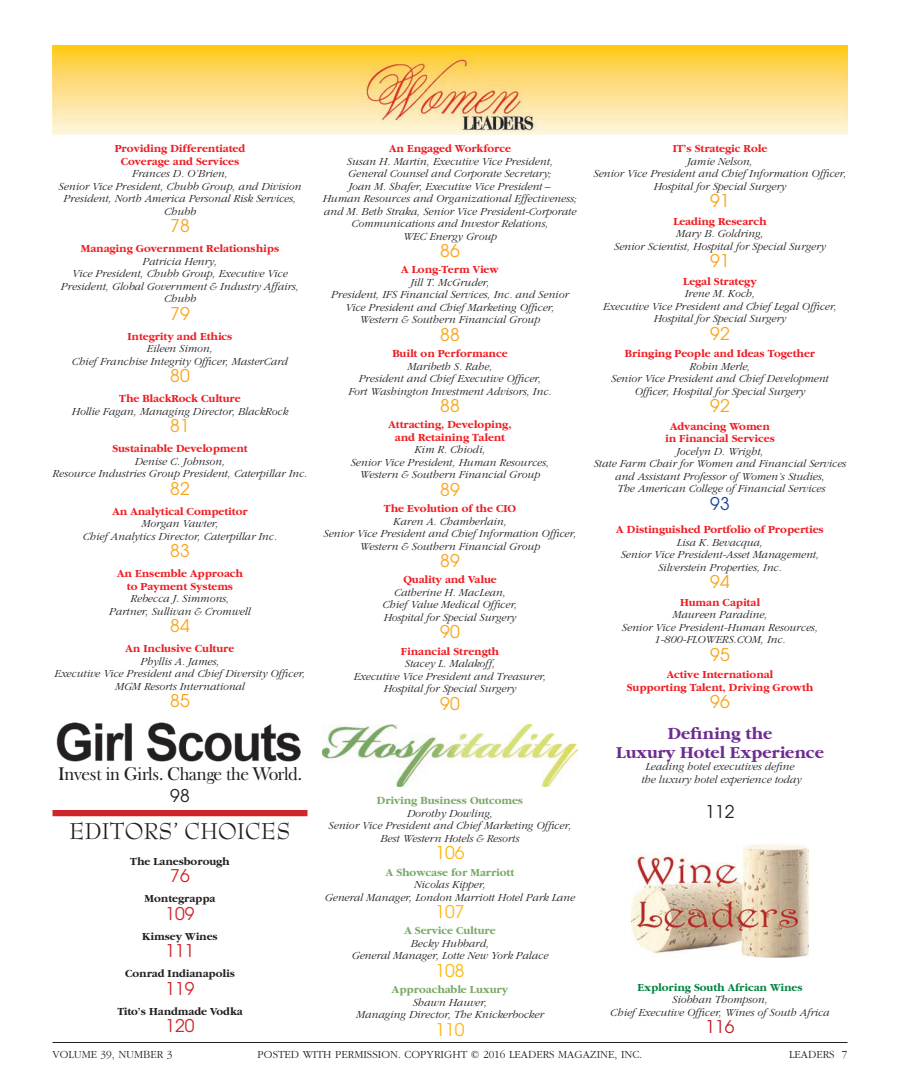
<style>
.page{position:relative;width:900px;height:1080px;background:#fff}
.page>*{position:absolute;margin:0;border:0;box-sizing:border-box;transform-origin:0 0}
.t1{font:22.5px "Bernhard Modern BT";color:#231f20}
.t2{font:18.75px "Frys Baskerville BT";letter-spacing:-.04em;color:#231f20}
.t3{font:17.5px "Avant Garde";color:#f9a51b}
.t4{font:700 17.5px/18.8px "Garamond";color:#6e2c91;text-align:center}
.t5{font:17.5px "Avant Garde";color:#d1232a}
.t6{font:17.5px "Avant Garde";color:#fcb814}
.t7{font:17.5px "Avant Garde";color:#231f20}
.t8{font:17.5px "Avant Garde";color:#be1d2c}
.t9{font:17.5px "Avant Garde";color:#18469d}
.t10{font:italic 300 11.25px/12.5px "Garamond";color:#231f20;text-align:center}
.t11{font:700 11.25px/12.5px "Garamond";color:#ee1d23;text-align:center}
.t12{font:300 11.25px "Garamond";color:#231f20}
.t13{font:700 11.25px "Garamond";color:#77a864}
.t14{font:700 11.25px "Garamond";color:#231f20}
.t15{font:700 11.25px "Garamond";color:#008141}
</style>
<div class="page">
<div style="left:52px;top:810px;width:256px;height:6px;background:#d1232a"></div>
<img style="left:52px;top:45px;width:795px;height:90px">
<img style="left:322px;top:725px;width:255px;height:61px">
<img style="left:631px;top:844px;width:178px;height:113px">
<img style="left:56px;top:722px;width:245px;height:40px">
<hr style="left:52px;top:1042px;width:796px;height:1px;background:#231f20">
<p class="t11" style="left:115px;top:143px;width:132px">Providing Differentiated<br>Coverage and Services</p>
<p class="t10" style="left:59px;top:168px;width:244px">Frances D. O’Brien,<br>Senior Vice President, Chubb Group, and Division<br>President, North America Personal Risk Services,<br>Chubb</p>
<h3 class="t3" style="left:170px;top:215px;width:21px">78</h3>
<p class="t11" style="left:81px;top:243px;width:200px">Managing Government Relationships</p>
<p class="t10" style="left:61px;top:255px;width:240px">Patricia Henry,<br>Vice President, Chubb Group, Executive Vice<br>President, Global Government &amp; Industry Affairs,<br>Chubb</p>
<h3 class="t3" style="left:170px;top:303px;width:21px">79</h3>
<p class="t11" style="left:128px;top:330px;width:106px">Integrity and Ethics</p>
<p class="t10" style="left:72px;top:343px;width:218px">Eileen Simon,<br>Chief Franchise Integrity Officer, MasterCard</p>
<h3 class="t3" style="left:170px;top:365px;width:21px">80</h3>
<p class="t11" style="left:119px;top:393px;width:123px">The BlackRock Culture</p>
<p class="t10" style="left:72px;top:405px;width:218px">Hollie Fagan, Managing Director, BlackRock</p>
<h3 class="t3" style="left:170px;top:415px;width:21px">81</h3>
<p class="t11" style="left:112px;top:443px;width:137px">Sustainable Development</p>
<p class="t10" style="left:53px;top:455px;width:256px">Denise C. Johnson,<br>Resource Industries Group President, Caterpillar Inc.</p>
<h3 class="t3" style="left:170px;top:478px;width:21px">82</h3>
<p class="t11" style="left:112px;top:505px;width:137px">An Analytical Competitor</p>
<p class="t10" style="left:83px;top:518px;width:196px">Morgan Vawter,<br>Chief Analytics Director, Caterpillar Inc.</p>
<h3 class="t3" style="left:170px;top:540px;width:21px">83</h3>
<p class="t11" style="left:117px;top:568px;width:127px">An Ensemble Approach to Payment Systems</p>
<p class="t10" style="left:109px;top:593px;width:143px">Rebecca J. Simmons,<br>Partner, Sullivan &amp; Cromwell</p>
<h3 class="t3" style="left:170px;top:615px;width:21px">84</h3>
<p class="t11" style="left:126px;top:643px;width:110px">An Inclusive Culture</p>
<p class="t10" style="left:55px;top:655px;width:252px">Phyllis A. James,<br>Executive Vice President and Chief Diversity Officer,<br>MGM Resorts International</p>
<h3 class="t3" style="left:170px;top:690px;width:21px">85</h3>
<p class="t11" style="left:389px;top:143px;width:123px">An Engaged Workforce</p>
<p class="t10" style="left:323px;top:155px;width:256px">Susan H. Martin, Executive Vice President,<br>General Counsel and Corporate Secretary;<br>Joan M. Shafer, Executive Vice President –<br>Human Resources and Organizational Effectiveness; and M. Beth Straka, Senior Vice President-Corporate Communications and Investor Relations,<br>WEC Energy Group</p>
<h3 class="t3" style="left:440px;top:240px;width:21px">86</h3>
<p class="t11" style="left:401px;top:264px;width:99px">A Long-Term View</p>
<p class="t10" style="left:331px;top:276px;width:239px">Jill T. McGruder,<br>President, IFS Financial Services, Inc. and Senior Vice President and Chief Marketing Officer, Western &amp; Southern Financial Group</p>
<h3 class="t3" style="left:440px;top:324px;width:21px">88</h3>
<p class="t11" style="left:392px;top:348px;width:117px">Built on Performance</p>
<p class="t10" style="left:348px;top:360px;width:205px">Maribeth S. Rahe,<br>President and Chief Executive Officer,<br>Fort Washington Investment Advisors, Inc.</p>
<h3 class="t3" style="left:440px;top:395px;width:21px">88</h3>
<p class="t11" style="left:388px;top:419px;width:125px">Attracting, Developing, and Retaining Talent</p>
<p class="t10" style="left:351px;top:444px;width:200px">Kim R. Chiodi,<br>Senior Vice President, Human Resources,<br>Western &amp; Southern Financial Group</p>
<h3 class="t3" style="left:440px;top:479px;width:21px">89</h3>
<p class="t11" style="left:384px;top:503px;width:134px">The Evolution of the CIO</p>
<p class="t10" style="left:324px;top:515px;width:254px">Karen A. Chamberlain,<br>Senior Vice President and Chief Information Officer,<br>Western &amp; Southern Financial Group</p>
<h3 class="t3" style="left:440px;top:550px;width:21px">89</h3>
<p class="t11" style="left:403px;top:574px;width:95px">Quality and Value</p>
<p class="t10" style="left:383px;top:586px;width:136px">Catherine H. MacLean,<br>Chief Value Medical Officer,<br>Hospital for Special Surgery</p>
<h3 class="t3" style="left:440px;top:622px;width:21px">90</h3>
<p class="t11" style="left:401px;top:645px;width:100px">Financial Strength</p>
<p class="t10" style="left:354px;top:658px;width:194px">Stacey L. Malakoff,<br>Executive Vice President and Treasurer,<br>Hospital for Special Surgery</p>
<h3 class="t3" style="left:440px;top:693px;width:21px">90</h3>
<h2 class="t2" style="left:58px;top:762px;width:246px">Invest in Girls. Change the World.</h2>
<h3 class="t7" style="left:170px;top:786px;width:21px">98</h3>
<h1 class="t1" style="left:69px;top:816px;width:223px">EDITORS’ CHOICES</h1>
<p class="t14" style="left:130px;top:855px;width:101px">The Lanesborough</p>
<h3 class="t5" style="left:170px;top:865px;width:21px">76</h3>
<p class="t14" style="left:145px;top:893px;width:72px">Montegrappa</p>
<h3 class="t5" style="left:165px;top:903px;width:31px">109</h3>
<p class="t14" style="left:142px;top:930px;width:77px">Kimsey Wines</p>
<h3 class="t5" style="left:165px;top:940px;width:31px">111</h3>
<p class="t14" style="left:125px;top:968px;width:111px">Conrad Indianapolis</p>
<h3 class="t5" style="left:165px;top:978px;width:31px">119</h3>
<p class="t14" style="left:117px;top:1005px;width:127px">Tito’s Handmade Vodka</p>
<h3 class="t5" style="left:165px;top:1015px;width:31px">120</h3>
<p class="t13" style="left:377px;top:795px;width:148px">Driving Business Outcomes</p>
<p class="t10" style="left:329px;top:807px;width:244px">Dorothy Dowling,<br>Senior Vice President and Chief Marketing Officer,<br>Best Western Hotels &amp; Resorts</p>
<h3 class="t6" style="left:435px;top:843px;width:31px">106</h3>
<p class="t13" style="left:386px;top:866px;width:130px">A Showcase for Marriott</p>
<p class="t10" style="left:325px;top:879px;width:252px">Nicolas Kipper,<br>General Manager, London Marriott Hotel Park Lane</p>
<h3 class="t6" style="left:435px;top:901px;width:31px">107</h3>
<p class="t13" style="left:404px;top:925px;width:93px">A Service Culture</p>
<p class="t10" style="left:352px;top:937px;width:198px">Becky Hubbard,<br>General Manager, Lotte New York Palace</p>
<h3 class="t6" style="left:435px;top:960px;width:31px">108</h3>
<p class="t13" style="left:392px;top:984px;width:118px">Approachable Luxury</p>
<p class="t10" style="left:356px;top:996px;width:189px">Shawn Hauver,<br>Managing Director, The Knickerbocker</p>
<h3 class="t6" style="left:435px;top:1019px;width:31px">110</h3>
<p class="t11" style="left:673px;top:143px;width:96px">IT’s Strategic Role</p>
<p class="t10" style="left:594px;top:155px;width:254px">Jamie Nelson,<br>Senior Vice President and Chief Information Officer,<br>Hospital for Special Surgery</p>
<h3 class="t3" style="left:710px;top:190px;width:21px">91</h3>
<p class="t11" style="left:673px;top:215px;width:95px">Leading Research</p>
<p class="t10" style="left:614px;top:228px;width:214px">Mary B. Goldring,<br>Senior Scientist, Hospital for Special Surgery</p>
<h3 class="t3" style="left:710px;top:250px;width:21px">91</h3>
<p class="t11" style="left:683px;top:275px;width:75px">Legal Strategy</p>
<p class="t10" style="left:603px;top:288px;width:235px">Irene M. Koch,<br>Executive Vice President and Chief Legal Officer,<br>Hospital for Special Surgery</p>
<h3 class="t3" style="left:710px;top:323px;width:21px">92</h3>
<p class="t11" style="left:625px;top:348px;width:192px">Bringing People and Ideas Together</p>
<p class="t10" style="left:611px;top:360px;width:219px">Robin Merle,<br>Senior Vice President and Chief Development<br>Officer, Hospital for Special Surgery</p>
<h3 class="t3" style="left:710px;top:395px;width:21px">92</h3>
<p class="t11" style="left:665px;top:420px;width:111px">Advancing Women in Financial Services</p>
<p class="t10" style="left:594px;top:445px;width:254px">Jocelyn D. Wright,<br>State Farm Chair for Women and Financial Services and Assistant Professor of Women’s Studies,<br>The American College of Financial Services</p>
<h3 class="t9" style="left:710px;top:493px;width:21px">93</h3>
<p class="t11" style="left:616px;top:524px;width:209px">A Distinguished Portfolio of Properties</p>
<p class="t10" style="left:621px;top:536px;width:200px">Lisa K. Bevacqua,<br>Senior Vice President-Asset Management,<br>Silverstein Properties, Inc.</p>
<h3 class="t3" style="left:710px;top:572px;width:21px">94</h3>
<p class="t11" style="left:680px;top:596px;width:81px">Human Capital</p>
<p class="t10" style="left:622px;top:609px;width:198px">Maureen Paradine,<br>Senior Vice President-Human Resources,<br>1-800-FLOWERS.COM, Inc.</p>
<h3 class="t3" style="left:710px;top:644px;width:21px">95</h3>
<p class="t11" style="left:627px;top:669px;width:188px">Active International<br>Supporting Talent, Driving Growth</p>
<h3 class="t3" style="left:710px;top:692px;width:21px">96</h3>
<h3 class="t4" style="left:616px;top:724px;width:209px">Defining the<br>Luxury Hotel Experience</h3>
<p class="t10" style="left:641px;top:761px;width:163px">Leading hotel executives define the luxury hotel experience today</p>
<h3 class="t7" style="left:705px;top:801px;width:31px">112</h3>
<p class="t15" style="left:637px;top:981px;width:167px">Exploring South African Wines</p>
<p class="t10" style="left:610px;top:994px;width:221px">Siobhan Thompson,<br>Chief Executive Officer, Wines of South Africa</p>
<h3 class="t8" style="left:705px;top:1017px;width:31px">116</h3>
<p class="t12" style="left:52px;top:1048px;width:121px">VOLUME 39, NUMBER 3</p>
<p class="t12" style="left:258px;top:1048px;width:386px">POSTED WITH PERMISSION. COPYRIGHT © 2016 LEADERS MAGAZINE, INC.</p>
<p class="t12" style="left:789px;top:1048px;width:60px">LEADERS 7</p>
</div>
